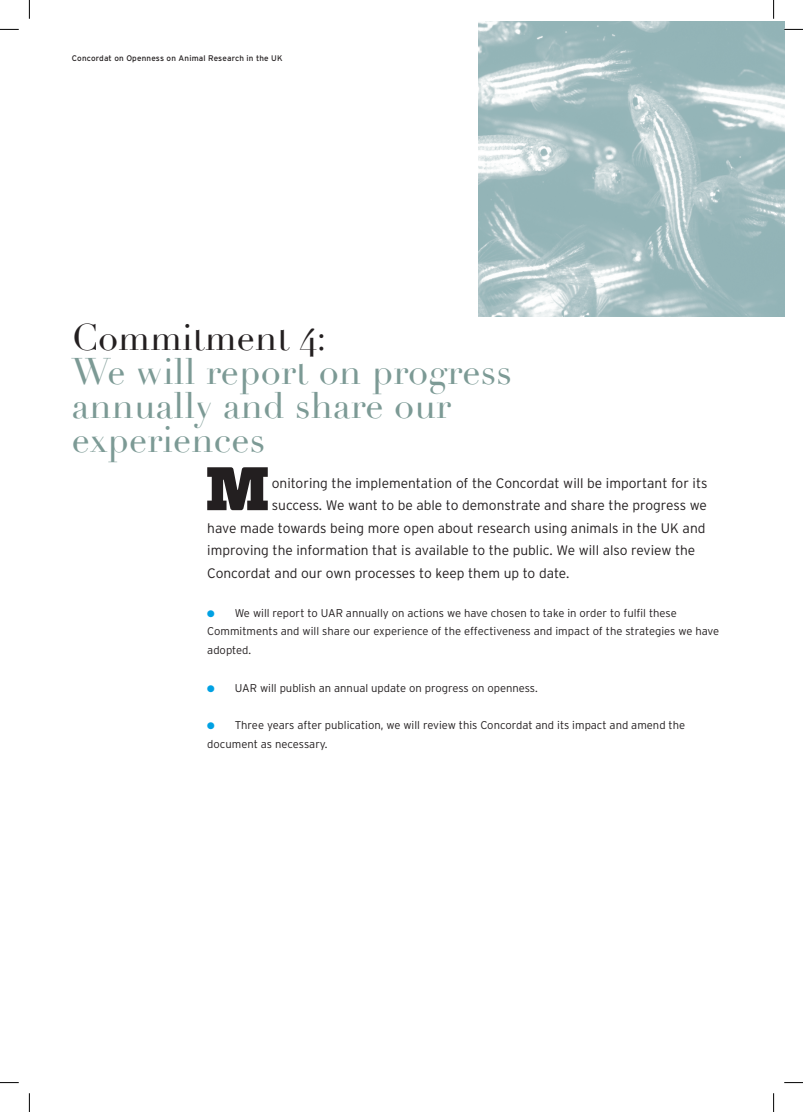
<style>
.page{position:relative;width:803px;height:1112px;background:#fff}
.page>*{position:absolute;margin:0;border:0;box-sizing:border-box;transform-origin:0 0}
.t1{font:900 61.25px "Vitesse";color:#231f20}
.t2{font:36.25px/33.8px "Didot";letter-spacing:.005em;color:#7c9a95}
.t3{font:36.25px "Didot";letter-spacing:.005em;color:#231f20}
.t4{font:300 13.75px "Interstate";color:#231f20}
.t5{font:300 11.25px/18.8px "Interstate";color:#231f20}
.t6{font:8.12px "Interstate";letter-spacing:.02em;color:#231f20}
.s1{color:#00a1e3}
</style>
<div class="page">
<img style="left:478px;top:21px;width:306px;height:295px">
<svg style="left:0;top:29px;width:19px;height:1px"></svg>
<svg style="left:784px;top:29px;width:19px;height:1px"></svg>
<svg style="left:0;top:1082px;width:19px;height:1px"></svg>
<svg style="left:784px;top:1082px;width:19px;height:1px"></svg>
<svg style="left:29px;top:0;width:1px;height:19px"></svg>
<svg style="left:29px;top:1093px;width:1px;height:18px"></svg>
<svg style="left:773px;top:0;width:1px;height:19px"></svg>
<svg style="left:773px;top:1093px;width:1px;height:18px"></svg>
<p class="t6" style="left:72px;top:53px;width:212px">Concordat on Openness on Animal Research in the UK</p>
<h2 class="t3" style="left:72px;top:316px;width:256px">Commitment 4:</h2>
<h2 class="t2" style="left:72px;top:355px;width:441px">We will report on progress annually and share our experiences</h2>
<h1 class="t1" style="left:205px;top:447px;width:65px">M</h1>
<p class="t4" style="left:272px;top:475px;width:437px">onitoring the implementation of the Concordat will be important for its</p>
<p class="t4" style="left:272px;top:497px;width:437px">success. We want to be able to demonstrate and share the progress we</p>
<p class="t4" style="left:207px;top:520px;width:500px">have made towards being more open about research using animals in the UK and</p>
<p class="t4" style="left:207px;top:542px;width:490px">improving the information that is available to the public. We will also review the</p>
<p class="t4" style="left:207px;top:565px;width:363px">Concordat and our own processes to keep them up to date.</p>
<p class="t5" style="left:207px;top:603px;width:514px"><span class="s1">●</span> We will report to UAR annually on actions we have chosen to take in order to fulfil these<br>Commitments and will share our experience of the effectiveness and impact of the strategies we have adopted.</p>
<p class="t5" style="left:207px;top:678px;width:332px"><span class="s1">●</span> UAR will publish an annual update on progress on openness.</p>
<p class="t5" style="left:207px;top:715px;width:479px"><span class="s1">●</span> Three years after publication, we will review this Concordat and its impact and amend the document as necessary.</p>
</div>
